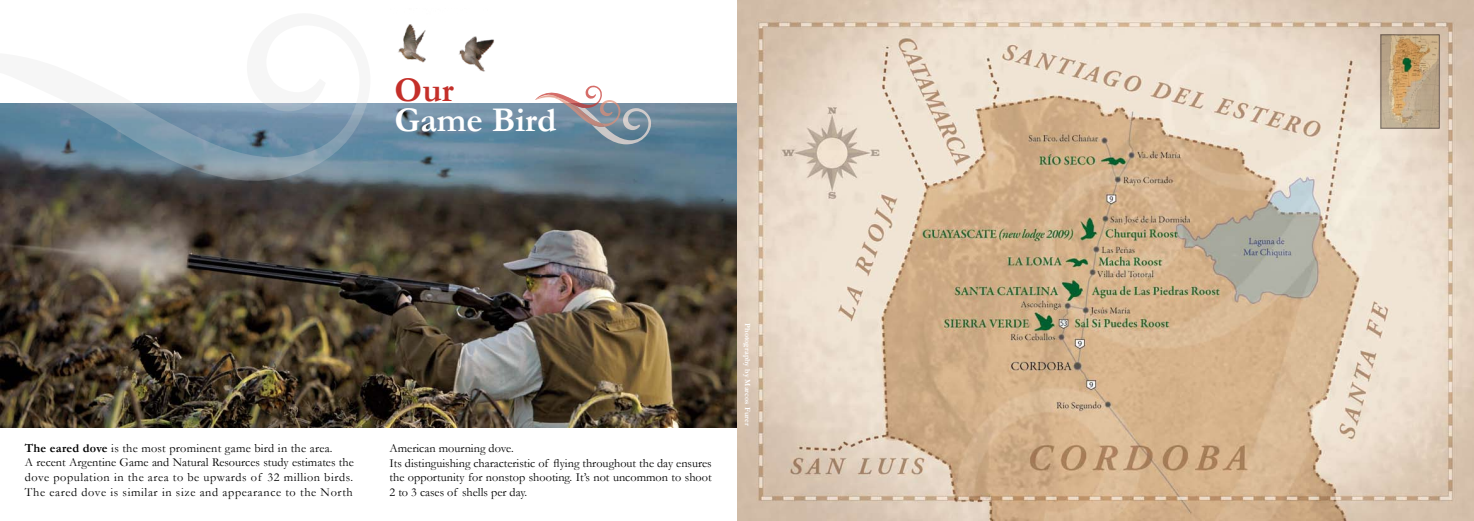
<style>
.page{position:relative;width:1474px;height:521px;background:#fff}
.page>*{position:absolute;margin:0;border:0;box-sizing:border-box;transform-origin:0 0}
.t1{font:700 35px "Garamond";color:#fff}
.t2{font:700 35px "Garamond";color:#c42f29}
.t3{font:12.25px/14.7px "Garamond";letter-spacing:.03em;color:#000}
.t4{font:12.25px/14.7px "Garamond";color:#000}
.t5{font:700 7.88px "Garamond";letter-spacing:.01em;color:#fff}
.s1{font-weight:700}
</style>
<div class="page">
<img style="left:0;top:104px;width:737px;height:323px">
<img style="left:737px;top:0;width:736px;height:521px">
<img style="left:398px;top:24px;width:96px;height:48px">
<svg style="left:535px;top:85px;width:116px;height:59px"></svg>
<svg style="left:0;top:103px;width:372px;height:81px;background:#6a8597"></svg>
<img style="left:1382px;top:36px;width:55px;height:91px">
<div style="left:1380px;top:34px;width:59px;height:95px;border:1px solid #7f787b"></div>
<h1 class="t2" style="left:394px;top:66px;width:61px">Our</h1>
<h1 class="t1" style="left:394px;top:96px;width:163px">Game Bird</h1>
<p class="t3" style="left:25px;top:440px;width:330px"><span class="s1">The eared dove</span> is the most prominent game bird in the area.<br>A recent Argentine Game and Natural Resources study estimates the dove population in the area to be upwards of 32 million birds.<br>The eared dove is similar in size and appearance to the North</p>
<p class="t4" style="left:389px;top:440px;width:324px">American mourning dove.<br>Its distinguishing characteristic of flying throughout the day ensures the opportunity for nonstop shooting. It’s not uncommon to shoot 2 to 3 cases of shells per day.</p>
<p class="t5" style="left:753px;top:323px;width:103px;rotate:90deg">Photography by Marcos Furer</p>
</div>
